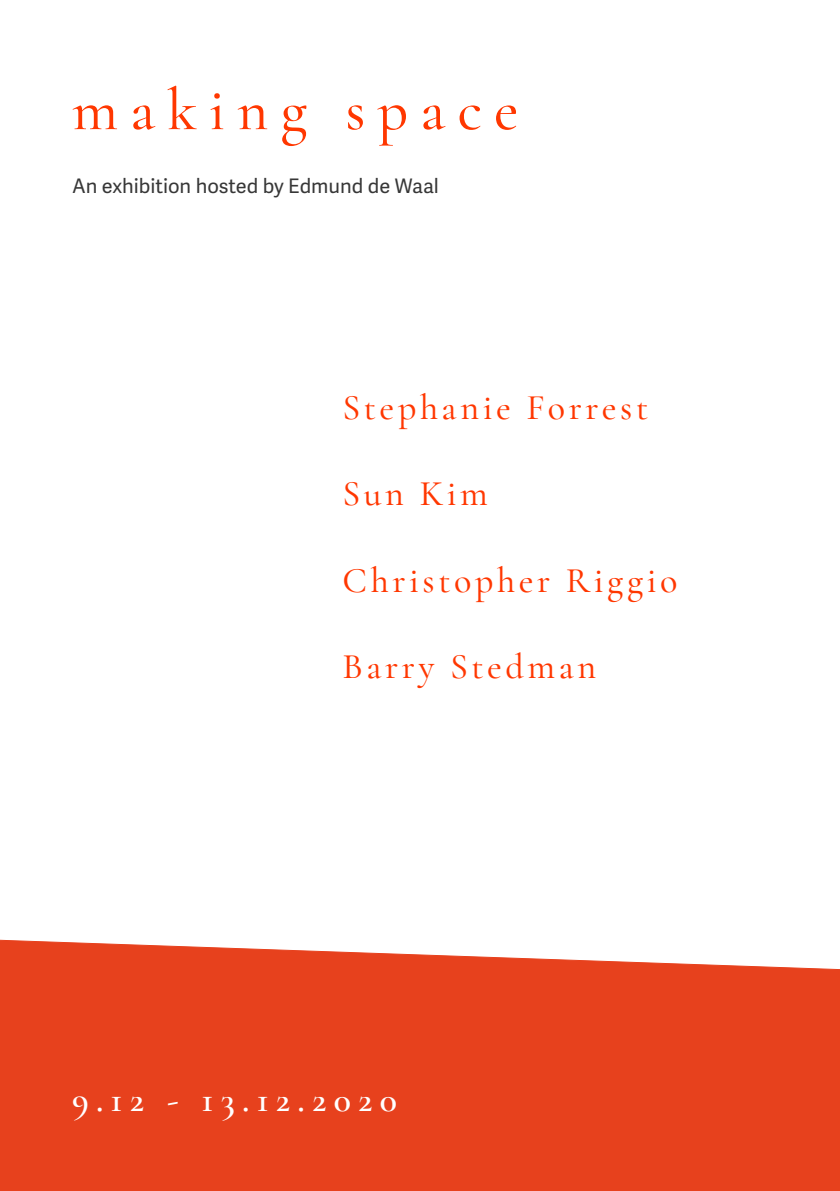
<style>
.page{position:relative;width:840px;height:1191px;background:#fff}
.page>*{position:absolute;margin:0;border:0;box-sizing:border-box;transform-origin:0 0}
.t1{font:500 60px "Cormorant Garamond";letter-spacing:.2em;color:#ff3700}
.t2{font:500 36px "Cormorant Garamond";letter-spacing:.1em;color:#ff3700}
.t3{font:600 36px "Cormorant Garamond";letter-spacing:.2em;color:#fff}
.t4{font:20px "Adelle Sans";color:#373737}
</style>
<div class="page">
<div style="left:0;top:939px;width:839px;height:252px;background:#e7411d"></div>
<h1 class="t1" style="left:72px;top:73px;width:447px">making space</h1>
<p class="t4" style="left:72px;top:174px;width:368px">An exhibition hosted by Edmund de Waal</p>
<p class="t2" style="left:342px;top:385px;width:307px">Stephanie Forrest</p>
<p class="t2" style="left:342px;top:472px;width:147px">Sun Kim</p>
<p class="t2" style="left:342px;top:558px;width:336px">Christopher Riggio</p>
<p class="t2" style="left:342px;top:645px;width:255px">Barry Stedman</p>
<p class="t3" style="left:72px;top:1077px;width:326px">9.12 - 13.12.2020</p>
</div>
